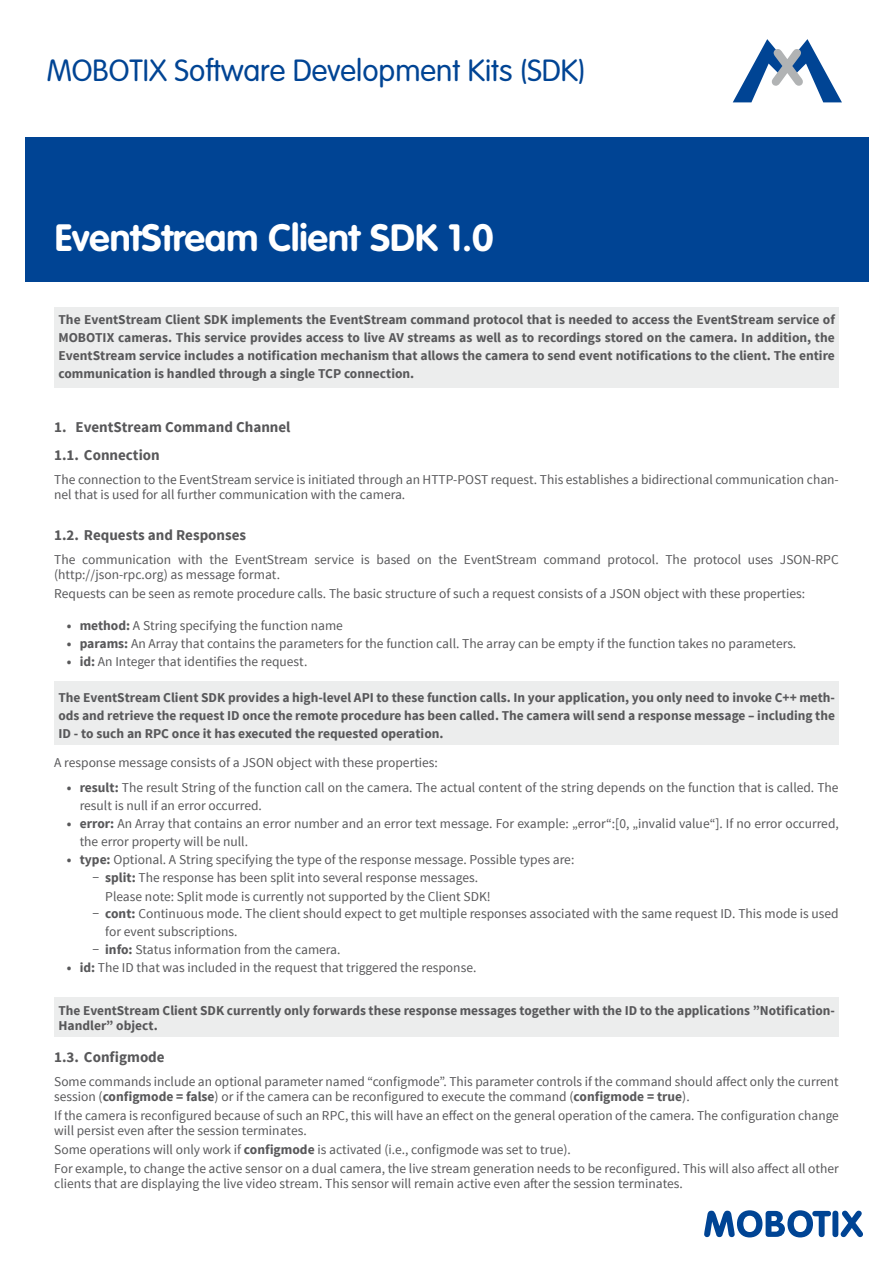
<style>
.page{position:relative;width:893px;height:1263px;background:#fff}
.page>*{position:absolute;margin:0;border:0;box-sizing:border-box;transform-origin:0 0}
.t1{font:700 37.5px "VAG Rounded LT Pro";color:#fff}
.t2{font:300 30.15px "VAG Rounded LT Pro";color:#004494}
.t3{font:700 15px/27.8px "Source Sans Pro";color:#58585a}
.t4{font:13.5px/15px "Source Sans Pro";color:#58585a}
.t5{font:700 13.5px/18px "Source Sans Pro";color:#58585a;text-align:justify}
.s1{font-weight:700}
</style>
<div class="page">
<svg style="left:704px;top:1210px;width:127px;height:27px"></svg>
<div style="left:832px;top:1211px;width:6px;height:26px;background:#004494;border-radius:3px"></div>
<svg style="left:841px;top:1211px;width:22px;height:26px"></svg>
<svg style="left:733px;top:39px;width:109px;height:63px"></svg>
<div style="left:25px;top:137px;width:844px;height:144px;background:#004494"></div>
<div style="left:54px;top:307px;width:785px;height:80px;background:#eceded"></div>
<div style="left:54px;top:681px;width:785px;height:63px;background:#eceded"></div>
<div style="left:54px;top:998px;width:785px;height:39px;background:#eceded"></div>
<h2 class="t2" style="left:47px;top:53px;width:540px">MOBOTIX Software Development Kits (SDK)</h2>
<h1 class="t1" style="left:55px;top:214px;width:440px">EventStream Client SDK 1.0</h1>
<p class="t5" style="left:58px;top:311px;width:778px">The EventStream Client SDK implements the EventStream command protocol that is needed to access the EventStream service of MOBOTIX cameras. This service provides access to live AV streams as well as to recordings stored on the camera. In addition, the EventStream service includes a notification mechanism that allows the camera to send event notifications to the client. The entire communication is handled through a single TCP connection.</p>
<p class="t3" style="left:54px;top:414px;width:238px">1. EventStream Command Channel<br>1.1. Connection</p>
<p class="t4" style="left:54px;top:472px;width:786px">The connection to the EventStream service is initiated through an HTTP-POST request. This establishes a bidirectional communication chan&shy;nel that is used for all further communication with the camera.</p>
<p class="t3" style="left:54px;top:522px;width:194px">1.2. Requests and Responses</p>
<p class="t4" style="left:54px;top:552px;width:786px">The communication with the EventStream service is based on the EventStream command protocol. The protocol uses JSON-RPC (http://json-rpc.org) as message format.</p>
<p class="t4" style="left:54px;top:586px;width:752px">Requests can be seen as remote procedure calls. The basic structure of such a request consists of a JSON object with these properties:</p>
<p class="t4" style="left:67px;top:618px;width:277px"><span class="s1">• method:</span> A String specifying the function name</p>
<p class="t4" style="left:67px;top:636px;width:731px"><span class="s1">• params:</span> An Array that contains the parameters for the function call. The array can be empty if the function takes no parameters.</p>
<p class="t4" style="left:67px;top:654px;width:242px"><span class="s1">• id:</span> An Integer that identifies the request.</p>
<p class="t5" style="left:58px;top:689px;width:778px">The EventStream Client SDK provides a high-level API to these function calls. In your application, you only need to invoke C++ meth&shy;ods and retrieve the request ID once the remote procedure has been called. The camera will send a response message – including the ID - to such an RPC once it has executed the requested operation.</p>
<p class="t4" style="left:54px;top:755px;width:385px">A response message consists of a JSON object with these properties:</p>
<p class="t4" style="left:80px;top:779px;width:760px;line-height:18px;text-indent:-13px"><span class="s1">• result:</span> The result String of the function call on the camera. The actual content of the string depends on the function that is called. The result is null if an error occurred.</p>
<p class="t4" style="left:80px;top:815px;width:761px;line-height:18px;text-indent:-13px"><span class="s1">• error:</span> An Array that contains an error number and an error text message. For example: „error“:[0, „invalid value“]. If no error occurred, the error property will be null.</p>
<p class="t4" style="left:92px;top:851px;width:483px;line-height:18px;text-indent:-26px"><span class="s1">• type:</span> Optional. A String specifying the type of the response message. Possible types are: − <span class="s1">split:</span> The response has been split into several response messages.</p>
<p class="t4" style="left:92px;top:889px;width:748px;line-height:16.8px;text-indent:13px">Please note: Split mode is currently not supported by the Client SDK!<br>− <span class="s1">cont:</span> Continuous mode. The client should expect to get multiple responses associated with the same request ID. This mode is used</p>
<p class="t4" style="left:92px;top:923px;width:250px;line-height:18px;text-indent:13px">for event subscriptions.<br>− <span class="s1">info:</span> Status information from the camera.</p>
<p class="t4" style="left:67px;top:960px;width:411px"><span class="s1">• id:</span> The ID that was included in the request that triggered the response.</p>
<p class="t5" style="left:58px;top:1003px;width:778px;line-height:15px">The EventStream Client SDK currently only forwards these response messages together with the ID to the applications ”Notification-<br>Handler” object.</p>
<p class="t3" style="left:54px;top:1044px;width:112px">1.3. Configmode</p>
<p class="t4" style="left:54px;top:1074px;width:786px">Some commands include an optional parameter named “configmode”. This parameter controls if the command should affect only the current session (<span class="s1">configmode = false</span>) or if the camera can be reconfigured to execute the command (<span class="s1">configmode = true</span>).</p>
<p class="t4" style="left:54px;top:1108px;width:786px">If the camera is reconfigured because of such an RPC, this will have an effect on the general operation of the camera. The configuration change will persist even after the session terminates.</p>
<p class="t4" style="left:54px;top:1140px;width:786px;line-height:19.2px">Some operations will only work if <span class="s1">configmode</span> is activated (i.e., configmode was set to true).<br>For example, to change the active sensor on a dual camera, the live stream generation needs to be reconfigured. This will also affect all other</p>
<p class="t4" style="left:54px;top:1177px;width:630px">clients that are displaying the live video stream. This sensor will remain active even after the session terminates.</p>
</div>
